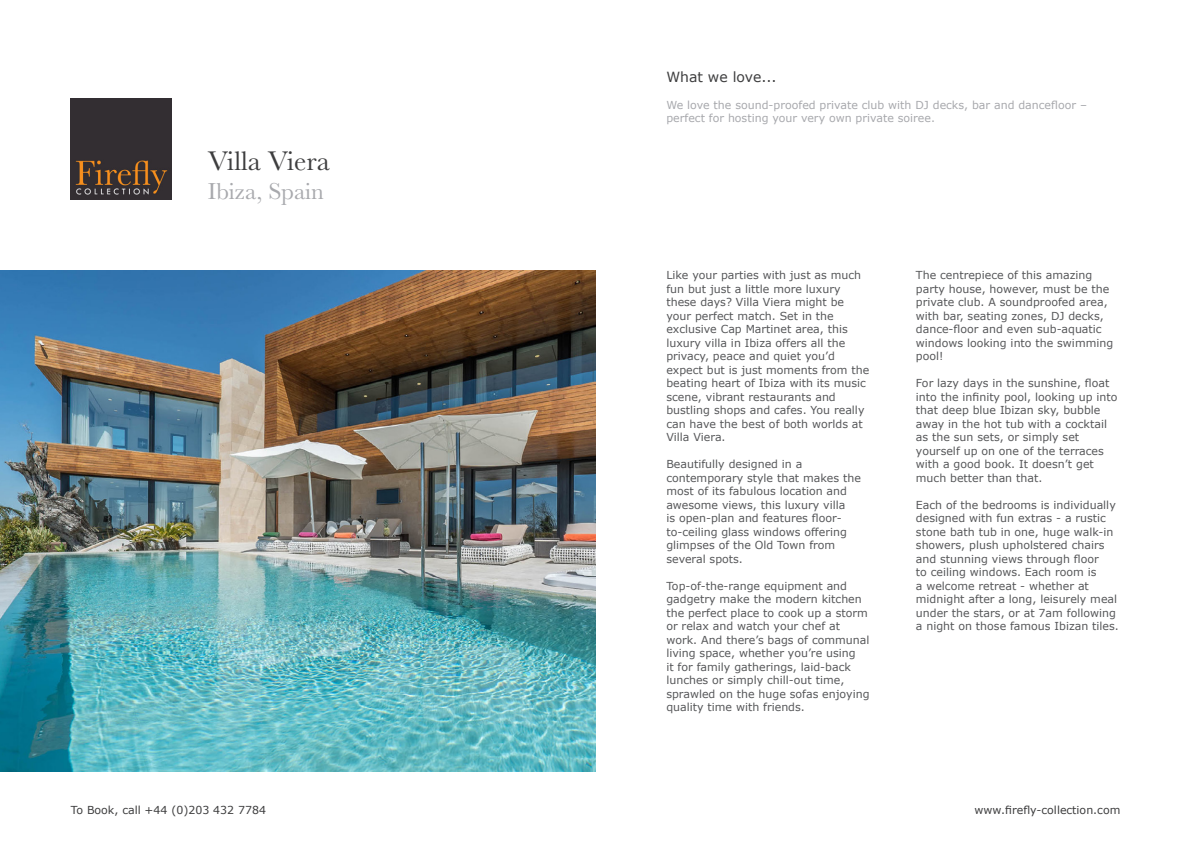
<style>
.page{position:relative;width:1191px;height:842px;background:#fff}
.page>*{position:absolute;margin:0;border:0;box-sizing:border-box;transform-origin:0 0}
.t1{font:28px "Baskerville";color:#3e3e3f}
.t2{font:24px "Baskerville";color:#a8a9ad}
.t3{font:14px "Verdana";color:#3e3e3f}
.t4{font:11px/13.5px "Verdana";color:#57585a}
.t5{font:11px/13.5px "Verdana";color:#a8a9ad}
.t6{font:11px "Verdana";color:#3e3e3f}
</style>
<div class="page">
<img style="left:71px;top:99px;width:101px;height:101px">
<img style="left:0;top:271px;width:595px;height:500px">
<p class="t1" style="left:208px;top:143px;width:123px">Villa Viera</p>
<p class="t2" style="left:208px;top:176px;width:118px">Ibiza, Spain</p>
<p class="t6" style="left:71px;top:802px;width:197px">To Book, call +44 (0)203 432 7784</p>
<p class="t3" style="left:666px;top:67px;width:112px">What we love...</p>
<p class="t5" style="left:666px;top:98px;width:422px">We love the sound-proofed private club with DJ decks, bar and dancefloor – perfect for hosting your very own private soiree.</p>
<p class="t4" style="left:666px;top:268px;width:204px">Like your parties with just as much fun but just a little more luxury these days? Villa Viera might be your perfect match. Set in the exclusive Cap Martinet area, this luxury villa in Ibiza offers all the privacy, peace and quiet you’d expect but is just moments from the beating heart of Ibiza with its music scene, vibrant restaurants and bustling shops and cafes. You really can have the best of both worlds at<br>Villa Viera.</p>
<p class="t4" style="left:666px;top:457px;width:196px">Beautifully designed in a contemporary style that makes the most of its fabulous location and awesome views, this luxury villa<br>is open-plan and features floor&shy;to-ceiling glass windows offering glimpses of the Old Town from several spots.</p>
<p class="t4" style="left:666px;top:579px;width:205px">Top-of-the-range equipment and gadgetry make the modern kitchen the perfect place to cook up a storm or relax and watch your chef at work. And there’s bags of communal living space, whether you’re using<br>it for family gatherings, laid-back lunches or simply chill-out time, sprawled on the huge sofas enjoying quality time with friends.</p>
<p class="t4" style="left:916px;top:268px;width:199px">The centrepiece of this amazing party house, however, must be the private club. A soundproofed area, with bar, seating zones, DJ decks, dance-floor and even sub-aquatic windows looking into the swimming pool!</p>
<p class="t4" style="left:916px;top:376px;width:203px">For lazy days in the sunshine, float into the infinity pool, looking up into that deep blue Ibizan sky, bubble away in the hot tub with a cocktail as the sun sets, or simply set yourself up on one of the terraces with a good book. It doesn’t get much better than that.</p>
<p class="t4" style="left:916px;top:498px;width:204px">Each of the bedrooms is individually designed with fun extras - a rustic stone bath tub in one, huge walk-in showers, plush upholstered chairs and stunning views through floor<br>to ceiling windows. Each room is<br>a welcome retreat - whether at midnight after a long, leisurely meal under the stars, or at 7am following a night on those famous Ibizan tiles.</p>
<p class="t6" style="left:974px;top:802px;width:147px">www.firefly-collection.com</p>
</div>
